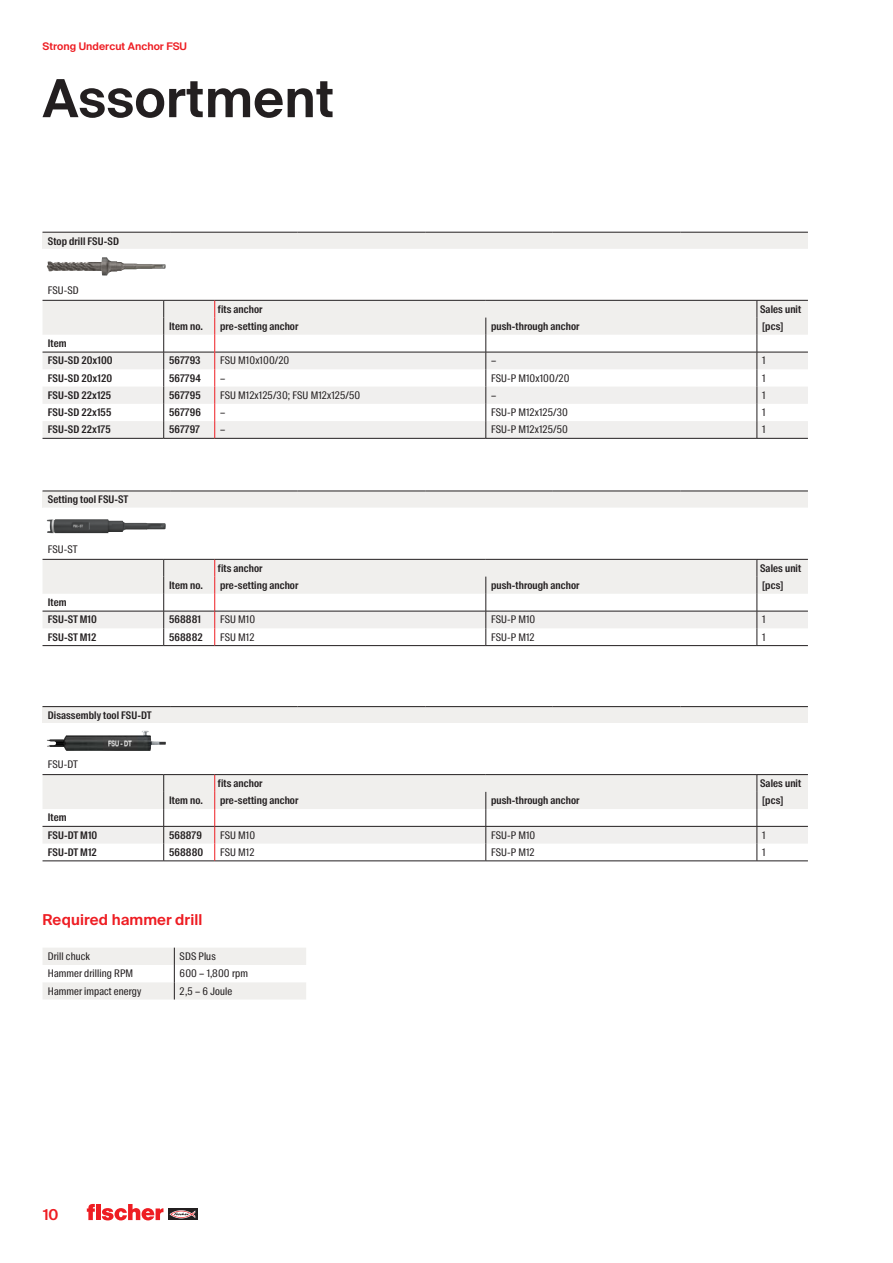
<style>
.page{position:relative;width:893px;height:1263px;background:#fff}
.page>*{position:absolute;margin:0;border:0;box-sizing:border-box;transform-origin:0 0}
.CB_AF_01_HEAD_35PT_SB{font:600 52.5px "fischerstrong";letter-spacing:.005em;color:#231f20}
.CB_AF_02_SUBHEAD_SB_RED{font:600 15px "fischerstrong";letter-spacing:.005em;color:#ee1d23}
.CB_AF_07_TABLE_HEAD_CSB{font:600 10.5px "fischerstrong Cond";letter-spacing:.01em;color:#231f20}
.CB_AF_07_TABLE_COPY_CREG{font:10.5px "fischerstrong Cond";letter-spacing:.01em;color:#231f20}
.CB_AF_07_TABLE_HEAD_CSB-2{font:10.5px "fischerstrong Cond";letter-spacing:.01em;color:#231f20}
.t1{font:600 10.5px "fischerstrong";letter-spacing:.005em;color:#ee1d23}
</style>
<div class="page">
<svg style="left:168px;top:1208px;width:29px;height:12px"></svg>
<svg style="left:169px;top:1210px;width:26px;height:8px"></svg>
<svg style="left:87px;top:1204px;width:76px;height:16px"></svg>
<div style="left:43px;top:232px;width:765px;height:17px;background:#f0efed"></div>
<hr style="left:43px;top:232px;width:127px;height:1px;background:#231f20">
<hr style="left:170px;top:232px;width:128px;height:1px;background:#231f20">
<hr style="left:298px;top:232px;width:127px;height:1px;background:#231f20">
<hr style="left:425px;top:232px;width:128px;height:1px;background:#231f20">
<hr style="left:553px;top:232px;width:127px;height:1px;background:#231f20">
<hr style="left:680px;top:232px;width:128px;height:1px;background:#231f20">
<hr style="left:43px;top:438px;width:121px;height:1px;background:#231f20">
<hr style="left:164px;top:438px;width:51px;height:1px;background:#231f20">
<hr style="left:215px;top:438px;width:271px;height:1px;background:#231f20">
<hr style="left:486px;top:438px;width:271px;height:1px;background:#231f20">
<hr style="left:757px;top:438px;width:51px;height:1px;background:#231f20">
<svg style="left:43px;top:257px;width:765px;height:181px"></svg>
<div style="left:43px;top:491px;width:765px;height:17px;background:#f0efed"></div>
<hr style="left:43px;top:491px;width:127px;height:1px;background:#231f20">
<hr style="left:170px;top:491px;width:128px;height:1px;background:#231f20">
<hr style="left:298px;top:491px;width:127px;height:1px;background:#231f20">
<hr style="left:425px;top:491px;width:128px;height:1px;background:#231f20">
<hr style="left:553px;top:491px;width:127px;height:1px;background:#231f20">
<hr style="left:680px;top:491px;width:128px;height:1px;background:#231f20">
<svg style="left:43px;top:519px;width:765px;height:127px"></svg>
<hr style="left:215px;top:559px;width:271px;height:1px;background:#231f20">
<hr style="left:486px;top:559px;width:271px;height:1px;background:#231f20">
<hr style="left:215px;top:611px;width:271px;height:1px;background:#231f20">
<hr style="left:486px;top:611px;width:271px;height:1px;background:#231f20">
<div style="left:43px;top:707px;width:765px;height:16px;background:#f0efed"></div>
<hr style="left:43px;top:706px;width:127px;height:1px;background:#231f20">
<hr style="left:170px;top:706px;width:128px;height:1px;background:#231f20">
<hr style="left:298px;top:706px;width:127px;height:1px;background:#231f20">
<hr style="left:425px;top:706px;width:128px;height:1px;background:#231f20">
<hr style="left:553px;top:706px;width:127px;height:1px;background:#231f20">
<hr style="left:680px;top:706px;width:128px;height:1px;background:#231f20">
<hr style="left:43px;top:861px;width:121px;height:1px;background:#231f20">
<hr style="left:164px;top:861px;width:51px;height:1px;background:#231f20">
<hr style="left:215px;top:861px;width:271px;height:1px;background:#231f20">
<hr style="left:486px;top:861px;width:271px;height:1px;background:#231f20">
<hr style="left:757px;top:861px;width:51px;height:1px;background:#231f20">
<svg style="left:43px;top:730px;width:765px;height:131px"></svg>
<svg style="left:43px;top:948px;width:263px;height:51px"></svg>
<p class="t1" style="left:43px;top:41px;width:146px">Strong Undercut Anchor FSU</p>
<p class="CB_AF_01_HEAD_35PT_SB" style="left:43px;top:68px;width:293px">Assortment</p>
<p class="CB_AF_07_TABLE_HEAD_CSB" style="left:48px;top:235px;width:73px">Stop drill FSU-SD</p>
<p class="CB_AF_07_TABLE_COPY_CREG" style="left:48px;top:284px;width:32px">FSU-SD</p>
<p class="CB_AF_07_TABLE_HEAD_CSB" style="left:218px;top:303px;width:46px">fits anchor</p>
<p class="CB_AF_07_TABLE_HEAD_CSB" style="left:760px;top:303px;width:43px">Sales unit</p>
<p class="CB_AF_07_TABLE_HEAD_CSB" style="left:169px;top:320px;width:35px">Item no.</p>
<p class="CB_AF_07_TABLE_HEAD_CSB" style="left:220px;top:320px;width:80px">pre-setting anchor</p>
<p class="CB_AF_07_TABLE_HEAD_CSB" style="left:491px;top:320px;width:90px">push-through anchor</p>
<p class="CB_AF_07_TABLE_HEAD_CSB" style="left:762px;top:320px;width:23px">[pcs]</p>
<p class="CB_AF_07_TABLE_HEAD_CSB" style="left:48px;top:337px;width:20px">Item</p>
<p class="CB_AF_07_TABLE_HEAD_CSB" style="left:48px;top:355px;width:66px">FSU-SD 20x100</p>
<p class="CB_AF_07_TABLE_HEAD_CSB" style="left:169px;top:355px;width:33px">567793</p>
<p class="CB_AF_07_TABLE_COPY_CREG" style="left:220px;top:355px;width:71px">FSU M10x100/20</p>
<p class="CB_AF_07_TABLE_COPY_CREG" style="left:491px;top:355px;width:7px">–</p>
<p class="CB_AF_07_TABLE_COPY_CREG" style="left:762px;top:355px;width:5px">1</p>
<p class="CB_AF_07_TABLE_HEAD_CSB" style="left:48px;top:372px;width:66px">FSU-SD 20x120</p>
<p class="CB_AF_07_TABLE_HEAD_CSB" style="left:169px;top:372px;width:33px">567794</p>
<p class="CB_AF_07_TABLE_COPY_CREG" style="left:220px;top:372px;width:7px">–</p>
<p class="CB_AF_07_TABLE_COPY_CREG" style="left:491px;top:372px;width:80px">FSU-P M10x100/20</p>
<p class="CB_AF_07_TABLE_COPY_CREG" style="left:762px;top:372px;width:5px">1</p>
<p class="CB_AF_07_TABLE_HEAD_CSB" style="left:48px;top:389px;width:65px">FSU-SD 22x125</p>
<p class="CB_AF_07_TABLE_HEAD_CSB" style="left:169px;top:389px;width:33px">567795</p>
<p class="CB_AF_07_TABLE_COPY_CREG" style="left:220px;top:389px;width:142px">FSU M12x125/30; FSU M12x125/50</p>
<p class="CB_AF_07_TABLE_COPY_CREG" style="left:491px;top:389px;width:7px">–</p>
<p class="CB_AF_07_TABLE_COPY_CREG" style="left:762px;top:389px;width:5px">1</p>
<p class="CB_AF_07_TABLE_HEAD_CSB" style="left:48px;top:406px;width:65px">FSU-SD 22x155</p>
<p class="CB_AF_07_TABLE_HEAD_CSB" style="left:169px;top:406px;width:33px">567796</p>
<p class="CB_AF_07_TABLE_COPY_CREG" style="left:220px;top:406px;width:7px">–</p>
<p class="CB_AF_07_TABLE_COPY_CREG" style="left:491px;top:406px;width:78px">FSU-P M12x125/30</p>
<p class="CB_AF_07_TABLE_COPY_CREG" style="left:762px;top:406px;width:5px">1</p>
<p class="CB_AF_07_TABLE_HEAD_CSB" style="left:48px;top:424px;width:64px">FSU-SD 22x175</p>
<p class="CB_AF_07_TABLE_HEAD_CSB" style="left:169px;top:424px;width:32px">567797</p>
<p class="CB_AF_07_TABLE_COPY_CREG" style="left:220px;top:424px;width:7px">–</p>
<p class="CB_AF_07_TABLE_COPY_CREG" style="left:491px;top:424px;width:78px">FSU-P M12x125/50</p>
<p class="CB_AF_07_TABLE_COPY_CREG" style="left:762px;top:424px;width:5px">1</p>
<p class="CB_AF_07_TABLE_HEAD_CSB" style="left:48px;top:493px;width:82px">Setting tool FSU-ST</p>
<p class="CB_AF_07_TABLE_COPY_CREG" style="left:48px;top:543px;width:31px">FSU-ST</p>
<p class="CB_AF_07_TABLE_HEAD_CSB" style="left:218px;top:562px;width:46px">fits anchor</p>
<p class="CB_AF_07_TABLE_HEAD_CSB" style="left:760px;top:562px;width:43px">Sales unit</p>
<p class="CB_AF_07_TABLE_HEAD_CSB" style="left:169px;top:579px;width:35px">Item no.</p>
<p class="CB_AF_07_TABLE_HEAD_CSB" style="left:220px;top:579px;width:80px">pre-setting anchor</p>
<p class="CB_AF_07_TABLE_HEAD_CSB" style="left:491px;top:579px;width:90px">push-through anchor</p>
<p class="CB_AF_07_TABLE_HEAD_CSB" style="left:762px;top:579px;width:23px">[pcs]</p>
<p class="CB_AF_07_TABLE_HEAD_CSB" style="left:48px;top:596px;width:20px">Item</p>
<p class="CB_AF_07_TABLE_HEAD_CSB" style="left:48px;top:614px;width:51px">FSU-ST M10</p>
<p class="CB_AF_07_TABLE_HEAD_CSB" style="left:169px;top:614px;width:34px">568881</p>
<p class="CB_AF_07_TABLE_COPY_CREG" style="left:220px;top:614px;width:37px">FSU M10</p>
<p class="CB_AF_07_TABLE_COPY_CREG" style="left:491px;top:614px;width:46px">FSU-P M10</p>
<p class="CB_AF_07_TABLE_COPY_CREG" style="left:762px;top:614px;width:5px">1</p>
<p class="CB_AF_07_TABLE_HEAD_CSB" style="left:48px;top:631px;width:50px">FSU-ST M12</p>
<p class="CB_AF_07_TABLE_HEAD_CSB" style="left:169px;top:631px;width:35px">568882</p>
<p class="CB_AF_07_TABLE_COPY_CREG" style="left:220px;top:631px;width:36px">FSU M12</p>
<p class="CB_AF_07_TABLE_COPY_CREG" style="left:491px;top:631px;width:45px">FSU-P M12</p>
<p class="CB_AF_07_TABLE_COPY_CREG" style="left:762px;top:631px;width:5px">1</p>
<p class="CB_AF_07_TABLE_HEAD_CSB" style="left:48px;top:709px;width:106px">Disassembly tool FSU-DT</p>
<p class="CB_AF_07_TABLE_COPY_CREG" style="left:48px;top:759px;width:32px">FSU-DT</p>
<p class="CB_AF_07_TABLE_HEAD_CSB" style="left:218px;top:777px;width:46px">fits anchor</p>
<p class="CB_AF_07_TABLE_HEAD_CSB" style="left:760px;top:777px;width:43px">Sales unit</p>
<p class="CB_AF_07_TABLE_HEAD_CSB" style="left:169px;top:794px;width:35px">Item no.</p>
<p class="CB_AF_07_TABLE_HEAD_CSB" style="left:220px;top:794px;width:80px">pre-setting anchor</p>
<p class="CB_AF_07_TABLE_HEAD_CSB" style="left:491px;top:794px;width:90px">push-through anchor</p>
<p class="CB_AF_07_TABLE_HEAD_CSB" style="left:762px;top:794px;width:23px">[pcs]</p>
<p class="CB_AF_07_TABLE_HEAD_CSB" style="left:48px;top:812px;width:20px">Item</p>
<p class="CB_AF_07_TABLE_HEAD_CSB" style="left:48px;top:829px;width:51px">FSU-DT M10</p>
<p class="CB_AF_07_TABLE_HEAD_CSB" style="left:169px;top:829px;width:34px">568879</p>
<p class="CB_AF_07_TABLE_COPY_CREG" style="left:220px;top:829px;width:37px">FSU M10</p>
<p class="CB_AF_07_TABLE_COPY_CREG" style="left:491px;top:829px;width:46px">FSU-P M10</p>
<p class="CB_AF_07_TABLE_COPY_CREG" style="left:762px;top:829px;width:5px">1</p>
<p class="CB_AF_07_TABLE_HEAD_CSB" style="left:48px;top:846px;width:51px">FSU-DT M12</p>
<p class="CB_AF_07_TABLE_HEAD_CSB" style="left:169px;top:846px;width:36px">568880</p>
<p class="CB_AF_07_TABLE_COPY_CREG" style="left:220px;top:846px;width:36px">FSU M12</p>
<p class="CB_AF_07_TABLE_COPY_CREG" style="left:491px;top:846px;width:45px">FSU-P M12</p>
<p class="CB_AF_07_TABLE_COPY_CREG" style="left:762px;top:846px;width:5px">1</p>
<p class="CB_AF_02_SUBHEAD_SB_RED" style="left:43px;top:911px;width:161px">Required hammer drill</p>
<p class="CB_AF_07_TABLE_HEAD_CSB-2" style="left:48px;top:950px;width:44px">Drill chuck</p>
<p class="CB_AF_07_TABLE_HEAD_CSB-2" style="left:180px;top:950px;width:38px">SDS Plus</p>
<p class="CB_AF_07_TABLE_HEAD_CSB-2" style="left:48px;top:967px;width:87px">Hammer drilling RPM</p>
<p class="CB_AF_07_TABLE_HEAD_CSB-2" style="left:180px;top:967px;width:70px">600 – 1,800 rpm</p>
<p class="CB_AF_07_TABLE_HEAD_CSB-2" style="left:48px;top:985px;width:95px">Hammer impact energy</p>
<p class="CB_AF_07_TABLE_HEAD_CSB-2" style="left:180px;top:985px;width:54px">2,5 – 6 Joule</p>
<h2 class="CB_AF_02_SUBHEAD_SB_RED" style="left:43px;top:1206px;width:17px">10</h2>
</div>
